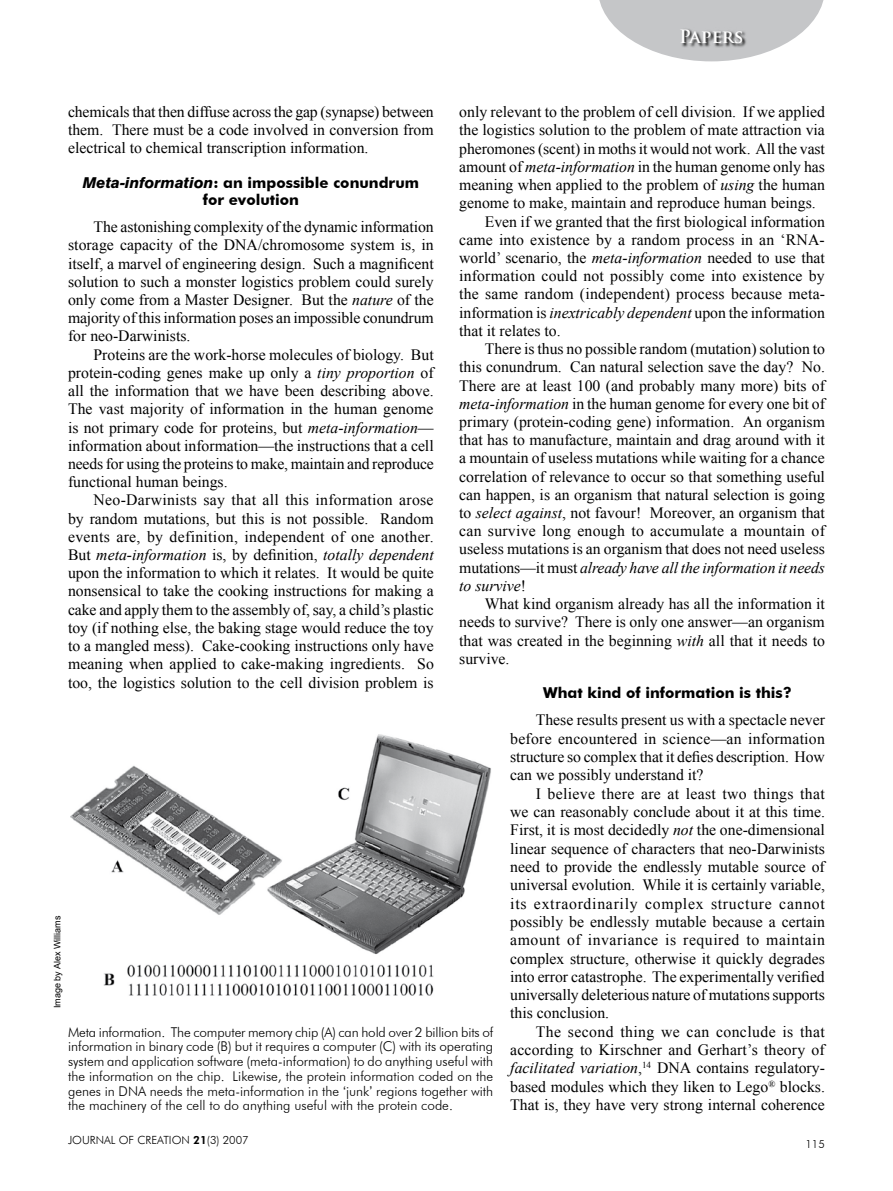
<style>
.page{position:relative;width:893px;height:1191px;background:#fff}
.page>*{position:absolute;margin:0;border:0;box-sizing:border-box;transform-origin:0 0}
.t1{font:700 18px "Trajan Pro";letter-spacing:-.015em;color:#fff}
.t2{font:15.75px/18.1px "Times New Roman";color:#000;text-align:justify}
.t3{font:italic 15.75px "Times New Roman";letter-spacing:-.01em;color:#000}
.t4{font:700 15px/17.5px "Futura BT";color:#000;text-align:center}
.t5{font:300 13.5px/14.7px "Futura BT";color:#000;text-align:justify}
.t6{font:300 11.25px "Futura BT";color:#000}
.t7{font:9px "Arial";color:#000}
.s1{font-family:"Swiss 721 BT";font-weight:800;font-style:italic}
.s2{font-style:italic}
.s3{font-style:normal}
.s4{font-family:"Arial";font-weight:400}
.s5{font-weight:800}
</style>
<div class="page">
<svg style="left:599px;top:0;width:225px;height:61px"></svg>
<svg style="left:681px;top:28px;width:67px;height:20px"></svg>
<img style="left:70px;top:734px;width:421px;height:262px">
<p class="t1" style="left:679px;top:25px;width:66px">Papers</p>
<p class="t2" style="left:68px;top:103px;width:367px">chemicals that then diffuse across the gap (synapse) between them. There must be a code involved in conversion from electrical to chemical transcription information.</p>
<p class="t4" style="left:83px;top:174px;width:338px"><span class="s1">Meta-information</span>: an impossible conundrum for evolution</p>
<p class="t2" style="left:68px;top:217px;width:367px;text-indent:26px">The astonishing complexity of the dynamic information storage capacity of the DNA/chromosome system is, in itself, a marvel of engineering design. Such a magnificent solution to such a monster logistics problem could surely only come from a Master Designer. But the <span class="s2">nature</span> of the majority of this information poses an impossible conundrum for neo-Darwinists.</p>
<p class="t2" style="left:68px;top:345px;width:367px;text-indent:26px">Proteins are the work-horse molecules of biology. But protein-coding genes make up only a <span class="s2">tiny proportion</span> of all the information that we have been describing above.<br>The vast majority of information in the human genome is not primary code for proteins, but <span class="s2">meta-information</span>— information about information—the instructions that a cell needs for using the proteins to make, maintain and reproduce functional human beings.</p>
<p class="t2" style="left:68px;top:491px;width:367px;text-indent:26px">Neo-Darwinists say that all this information arose by random mutations, but this is not possible. Random events are, by definition, independent of one another.<br>But <span class="s2">meta-information</span> is, by definition, <span class="s2">totally dependent </span>upon the information to which it relates. It would be quite nonsensical to take the cooking instructions for making a cake and apply them to the assembly of, say, a child’s plastic toy (if nothing else, the baking stage would reduce the toy to a mangled mess). Cake-cooking instructions only have meaning when applied to cake-making ingredients. So too, the logistics solution to the cell division problem is</p>
<p class="t2" style="left:459px;top:103px;width:367px">only relevant to the problem of cell division. If we applied</p>
<p class="t2" style="left:459px;top:121px;width:367px">the logistics solution to the problem of mate attraction via</p>
<p class="t2" style="left:459px;top:139px;width:367px">pheromones (scent) in moths it would not work. All the vast</p>
<p class="t2" style="left:459px;top:157px;width:367px">amount of <span class="s2">meta-information</span> in the human genome only has</p>
<p class="t2" style="left:459px;top:175px;width:367px">meaning when applied to the problem of <span class="s2">using</span> the human</p>
<p class="t2" style="left:459px;top:194px;width:358px">genome to make, maintain and reproduce human beings.</p>
<p class="t2" style="left:485px;top:212px;width:342px">Even if we granted that the first biological information</p>
<p class="t2" style="left:459px;top:230px;width:367px">came into existence by a random process in an ‘RNA-</p>
<p class="t2" style="left:459px;top:248px;width:367px">world’ scenario, the <span class="s2">meta-information</span> needed to use that</p>
<p class="t2" style="left:459px;top:267px;width:367px">information could not possibly come into existence by</p>
<p class="t2" style="left:459px;top:285px;width:367px">the same random (independent) process because meta-</p>
<p class="t2" style="left:459px;top:303px;width:367px">information is <span class="s2">inextricably dependent</span> upon the information</p>
<p class="t2" style="left:459px;top:321px;width:103px">that it relates to.</p>
<p class="t2" style="left:485px;top:339px;width:342px">There is thus no possible random (mutation) solution to</p>
<p class="t2" style="left:459px;top:358px;width:367px">this conundrum. Can natural selection save the day? No.</p>
<p class="t2" style="left:459px;top:376px;width:367px">There are at least 100 (and probably many more) bits of</p>
<p class="t2" style="left:459px;top:394px;width:367px"><span class="s2">meta-information</span> in the human genome for every one bit of</p>
<p class="t2" style="left:459px;top:412px;width:367px">primary (protein-coding gene) information. An organism</p>
<p class="t2" style="left:459px;top:430px;width:367px">that has to manufacture, maintain and drag around with it</p>
<p class="t2" style="left:459px;top:449px;width:367px">a mountain of useless mutations while waiting for a chance</p>
<p class="t2" style="left:459px;top:467px;width:367px">correlation of relevance to occur so that something useful</p>
<p class="t2" style="left:459px;top:485px;width:367px">can happen, is an organism that natural selection is going</p>
<p class="t2" style="left:459px;top:503px;width:367px">to <span class="s2">select against</span>, not favour! Moreover, an organism that</p>
<p class="t2" style="left:459px;top:521px;width:367px">can survive long enough to accumulate a mountain of</p>
<p class="t2" style="left:459px;top:540px;width:367px">useless mutations is an organism that does not need useless</p>
<p class="t3" style="left:459px;top:556px;width:367px"><span class="s3">mutations—it must</span> already have all the information it needs</p>
<p class="t3" style="left:459px;top:575px;width:68px">to survive<span class="s3">!</span></p>
<p class="t2" style="left:485px;top:594px;width:342px">What kind organism already has all the information it</p>
<p class="t2" style="left:459px;top:613px;width:367px">needs to survive? There is only one answer—an organism</p>
<p class="t2" style="left:459px;top:631px;width:367px">that was created in the beginning <span class="s2">with</span> all that it needs to</p>
<p class="t2" style="left:459px;top:649px;width:52px">survive.</p>
<p class="t4" style="left:543px;top:684px;width:250px">What kind of information is this?</p>
<p class="t2" style="left:510px;top:710px;width:316px;text-indent:26px">These results present us with a spectacle never before encountered in science—an information structure so complex that it defies description. How can we possibly understand it?</p>
<p class="t2" style="left:510px;top:784px;width:316px;text-indent:26px">I believe there are at least two things that we can reasonably conclude about it at this time.<br>First, it is most decidedly <span class="s2">not</span> the one-dimensional linear sequence of characters that neo-Darwinists need to provide the endlessly mutable source of universal evolution. While it is certainly variable, its extraordinarily complex structure cannot possibly be endlessly mutable because a certain amount of invariance is required to maintain complex structure, otherwise it quickly degrades into error catastrophe. The experimentally verified universally deleterious nature of mutations supports this conclusion.</p>
<p class="t2" style="left:510px;top:1022px;width:316px;text-indent:26px">The second thing we can conclude is that according to Kirschner and Gerhart’s theory of <span class="s2">facilitated variation</span>,<sup>14</sup> DNA contains regulatory&shy;based modules which they liken to Lego<sup>®</sup> blocks.<br>That is, they have very strong internal coherence</p>
<p class="t7" style="left:52px;top:1008px;width:94px;rotate:-90deg">Image by Alex Williams</p>
<p class="t5" style="left:68px;top:1024px;width:427px">Meta information. The computer memory chip (A) can hold over 2 billion bits of information in binary code (B) but it requires a computer (C) with its operating system and application software (meta-information) to do anything useful with the information on the chip. Likewise, the protein information coded on the genes in DNA needs the meta-information in the <span class="s4">‘</span>junk<span class="s4">’</span> regions together with the machinery of the cell to do anything useful with the protein code.</p>
<p class="t6" style="left:68px;top:1133px;width:182px">JOURNAL OF CREATION <span class="s5">21</span>(3) 2007</p>
<p class="t6" style="left:805px;top:1136px;width:21px">115</p>
</div>
